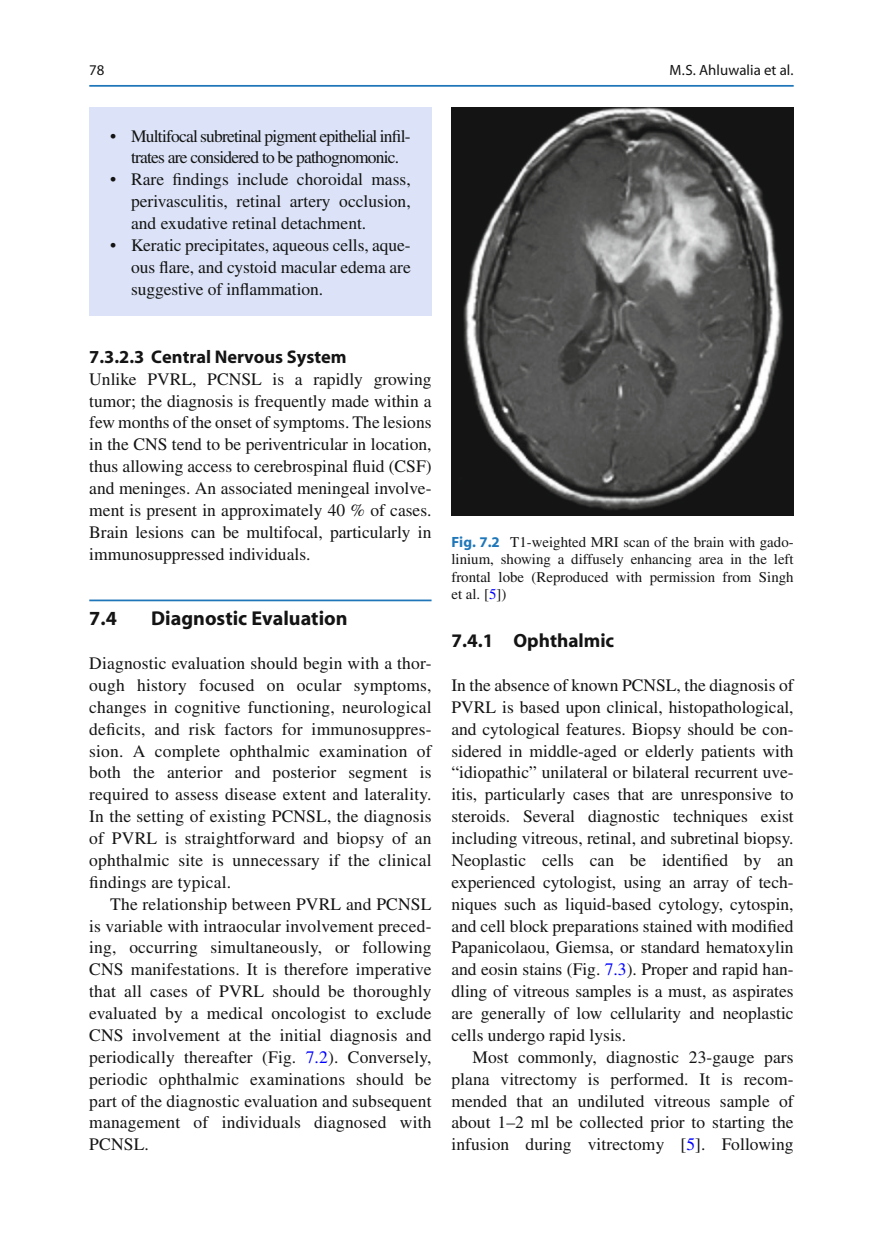
<style>
.page{position:relative;width:883px;height:1260px;background:#fff}
.page>*{position:absolute;margin:0;border:0;box-sizing:border-box;transform-origin:0 0}
.t1{font:700 20.12px "Myriad";color:#131413}
.t2{font:700 19.25px "Myriad";color:#131413}
.t3{font:700 18.38px "Myriad";color:#131413}
.t4{font:17.5px/21.9px "Times";color:#131413;text-align:justify}
.t5{font:17.5px/21.9px "Times";letter-spacing:-.045em;color:#131413;text-align:center}
.t6{font:14.88px/17.5px "Times";color:#131413;text-align:justify}
.t7{font:14.88px "Myriad";letter-spacing:.005em;color:#131413}
.s1{color:#00f}
.s2{font-family:"Myriad";font-weight:700;color:#1f77b9}
</style>
<div class="page">
<hr style="left:89px;top:600px;width:343px;height:1px;background:#1f77b9">
<img style="left:451px;top:107px;width:343px;height:408px">
<div style="left:89px;top:107px;width:343px;height:209px;background:#dce3f8"></div>
<hr style="left:89px;top:85px;width:705px;height:2px;background:#1f77b9">
<p class="t7" style="left:89px;top:64px;width:17px">78</p>
<p class="t7" style="left:670px;top:64px;width:126px">M.S. Ahluwalia et al.</p>
<p class="t5" style="left:110px;top:126px;width:302px">• Multifocal subretinal pigment epithelial infil&shy;trates are considered to be pathognomonic.</p>
<p class="t4" style="left:131px;top:170px;width:281px;text-indent:-21px">• Rare findings include choroidal mass, perivasculitis, retinal artery occlusion, and exudative retinal detachment.</p>
<p class="t4" style="left:131px;top:236px;width:281px;text-indent:-21px">• Keratic precipitates, aqueous cells, aque&shy;ous flare, and cystoid macular edema are suggestive of inflammation.</p>
<p class="t3" style="left:89px;top:350px;width:259px">7.3.2.3 Central Nervous System</p>
<p class="t4" style="left:89px;top:370px;width:344px">Unlike PVRL, PCNSL is a rapidly growing tumor; the diagnosis is frequently made within a few months of the onset of symptoms. The lesions in the CNS tend to be periventricular in location, thus allowing access to cerebrospinal fluid (CSF) and meninges. An associated meningeal involve&shy;ment is present in approximately 40 % of cases.<br>Brain lesions can be multifocal, particularly in immunosuppressed individuals.</p>
<p class="t1" style="left:89px;top:611px;width:29px">7.4</p>
<p class="t1" style="left:151px;top:611px;width:198px">Diagnostic Evaluation</p>
<p class="t4" style="left:89px;top:654px;width:344px">Diagnostic evaluation should begin with a thor&shy;ough history focused on ocular symptoms, changes in cognitive functioning, neurological deficits, and risk factors for immunosuppres&shy;sion. A complete ophthalmic examination of both the anterior and posterior segment is required to assess disease extent and laterality.<br>In the setting of existing PCNSL, the diagnosis of PVRL is straightforward and biopsy of an ophthalmic site is unnecessary if the clinical findings are typical.</p>
<p class="t4" style="left:89px;top:895px;width:344px;text-indent:21px">The relationship between PVRL and PCNSL is variable with intraocular involvement preced&shy;ing, occurring simultaneously, or following CNS manifestations. It is therefore imperative that all cases of PVRL should be thoroughly evaluated by a medical oncologist to exclude CNS involvement at the initial diagnosis and periodically thereafter (Fig. <span class="s1">7.2</span> ). Conversely, periodic ophthalmic examinations should be part of the diagnostic evaluation and subsequent management of individuals diagnosed with PCNSL.</p>
<p class="t6" style="left:451px;top:534px;width:344px"><span class="s2">Fig. 7.2</span> T1-weighted MRI scan of the brain with gado&shy;linium, showing a diffusely enhancing area in the left frontal lobe (Reproduced with permission from Singh et al. [ <span class="s1">5</span> ])</p>
<p class="t2" style="left:451px;top:634px;width:164px">7.4.1 Ophthalmic</p>
<p class="t4" style="left:451px;top:676px;width:344px">In the absence of known PCNSL, the diagnosis of PVRL is based upon clinical, histopathological, and cytological features. Biopsy should be con&shy;sidered in middle-aged or elderly patients with “idiopathic” unilateral or bilateral recurrent uve&shy;itis, particularly cases that are unresponsive to steroids. Several diagnostic techniques exist including vitreous, retinal, and subretinal biopsy.<br>Neoplastic cells can be identified by an experienced cytologist, using an array of tech&shy;niques such as liquid-based cytology, cytospin, and cell block preparations stained with modified Papanicolaou, Giemsa, or standard hematoxylin and eosin stains (Fig. <span class="s1">7.3</span> ). Proper and rapid han&shy;dling of vitreous samples is a must, as aspirates are generally of low cellularity and neoplastic cells undergo rapid lysis.</p>
<p class="t4" style="left:451px;top:1048px;width:344px;text-indent:21px">Most commonly, diagnostic 23-gauge pars plana vitrectomy is performed. It is recom&shy;mended that an undiluted vitreous sample of about 1–2 ml be collected prior to starting the infusion during vitrectomy [ <span class="s1">5</span> ]. Following</p>
</div>
